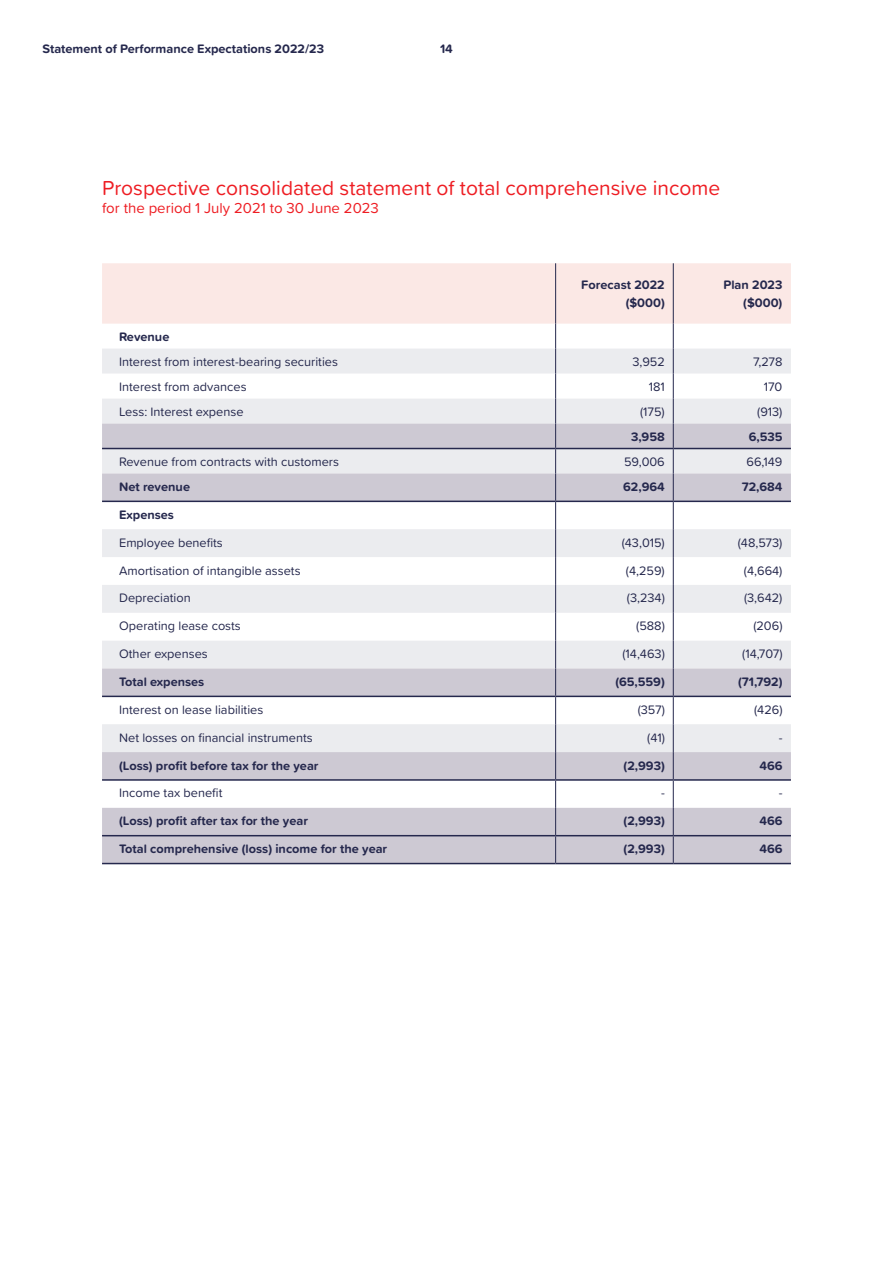
<style>
.page{position:relative;width:893px;height:1263px;background:#fff}
.page>*{position:absolute;margin:0;border:0;box-sizing:border-box;transform-origin:0 0}
.t1{font:21px "Proxima Soft";color:#ee1d23}
.t2{font:15px "Proxima Soft";color:#ee1d23}
.t3{font:12.75px "Proxima Soft";color:#25284d}
.t4{font:700 12.75px/18px "Proxima Soft";color:#25284d;text-align:right}
</style>
<div class="page">
<hr style="left:102px;top:863px;width:454px;height:1px;background:#25284d">
<hr style="left:556px;top:863px;width:117px;height:1px;background:#25284d">
<hr style="left:673px;top:863px;width:118px;height:1px;background:#25284d">
<svg style="left:102px;top:263px;width:689px;height:600px"></svg>
<p class="t4" style="left:43px;top:39px;width:283px">Statement of Performance Expectations 2022/23</p>
<p class="t4" style="left:440px;top:39px;width:14px">14</p>
<h1 class="t1" style="left:102px;top:172px;width:620px">Prospective consolidated statement of total comprehensive income</h1>
<p class="t2" style="left:102px;top:197px;width:278px">for the period 1 July 2021 to 30 June 2023</p>
<p class="t4" style="left:581px;top:276px;width:85px">Forecast 2022 ($000)</p>
<p class="t4" style="left:723px;top:276px;width:61px">Plan 2023 ($000)</p>
<p class="t4" style="left:119px;top:327px;width:52px">Revenue</p>
<p class="t3" style="left:119px;top:352px;width:220px">Interest from interest-bearing securities</p>
<p class="t3" style="left:632px;top:352px;width:34px">3,952</p>
<p class="t3" style="left:753px;top:352px;width:31px">7,278</p>
<p class="t3" style="left:119px;top:377px;width:129px">Interest from advances</p>
<p class="t3" style="left:649px;top:377px;width:18px">181</p>
<p class="t3" style="left:764px;top:377px;width:20px">170</p>
<p class="t3" style="left:119px;top:402px;width:126px">Less: Interest expense</p>
<p class="t3" style="left:640px;top:402px;width:26px">(175)</p>
<p class="t3" style="left:757px;top:402px;width:27px">(913)</p>
<p class="t4" style="left:631px;top:427px;width:35px">3,958</p>
<p class="t4" style="left:749px;top:427px;width:35px">6,535</p>
<p class="t3" style="left:119px;top:452px;width:222px">Revenue from contracts with customers</p>
<p class="t3" style="left:624px;top:452px;width:42px">59,006</p>
<p class="t3" style="left:746px;top:452px;width:37px">66,149</p>
<p class="t4" style="left:119px;top:477px;width:72px">Net revenue</p>
<p class="t4" style="left:623px;top:477px;width:43px">62,964</p>
<p class="t4" style="left:742px;top:477px;width:42px">72,684</p>
<p class="t4" style="left:119px;top:505px;width:56px">Expenses</p>
<p class="t3" style="left:119px;top:533px;width:105px">Employee benefits</p>
<p class="t3" style="left:622px;top:533px;width:45px">(43,015)</p>
<p class="t3" style="left:738px;top:533px;width:46px">(48,573)</p>
<p class="t3" style="left:119px;top:561px;width:183px">Amortisation of intangible assets</p>
<p class="t3" style="left:626px;top:561px;width:40px">(4,259)</p>
<p class="t3" style="left:744px;top:561px;width:40px">(4,664)</p>
<p class="t3" style="left:119px;top:589px;width:73px">Depreciation</p>
<p class="t3" style="left:627px;top:589px;width:39px">(3,234)</p>
<p class="t3" style="left:744px;top:589px;width:40px">(3,642)</p>
<p class="t3" style="left:119px;top:616px;width:123px">Operating lease costs</p>
<p class="t3" style="left:636px;top:616px;width:30px">(588)</p>
<p class="t3" style="left:753px;top:616px;width:31px">(206)</p>
<p class="t3" style="left:119px;top:644px;width:90px">Other expenses</p>
<p class="t3" style="left:622px;top:644px;width:44px">(14,463)</p>
<p class="t3" style="left:742px;top:644px;width:42px">(14,707)</p>
<p class="t4" style="left:119px;top:672px;width:87px">Total expenses</p>
<p class="t4" style="left:615px;top:672px;width:51px">(65,559)</p>
<p class="t4" style="left:738px;top:672px;width:46px">(71,792)</p>
<p class="t3" style="left:119px;top:700px;width:146px">Interest on lease liabilities</p>
<p class="t3" style="left:638px;top:700px;width:29px">(357)</p>
<p class="t3" style="left:754px;top:700px;width:30px">(426)</p>
<p class="t3" style="left:119px;top:728px;width:195px">Net losses on financial instruments</p>
<p class="t3" style="left:647px;top:728px;width:19px">(41)</p>
<p class="t3" style="left:779px;top:728px;width:5px">-</p>
<p class="t4" style="left:119px;top:756px;width:201px">(Loss) profit before tax for the year</p>
<p class="t4" style="left:624px;top:756px;width:43px">(2,993)</p>
<p class="t4" style="left:759px;top:756px;width:25px">466</p>
<p class="t3" style="left:119px;top:784px;width:105px">Income tax benefit</p>
<p class="t3" style="left:661px;top:784px;width:5px">-</p>
<p class="t3" style="left:779px;top:784px;width:5px">-</p>
<p class="t4" style="left:119px;top:812px;width:190px">(Loss) profit after tax for the year</p>
<p class="t4" style="left:624px;top:812px;width:43px">(2,993)</p>
<p class="t4" style="left:759px;top:812px;width:25px">466</p>
<p class="t4" style="left:119px;top:839px;width:270px">Total comprehensive (loss) income for the year</p>
<p class="t4" style="left:624px;top:839px;width:43px">(2,993)</p>
<p class="t4" style="left:759px;top:839px;width:25px">466</p>
</div>
